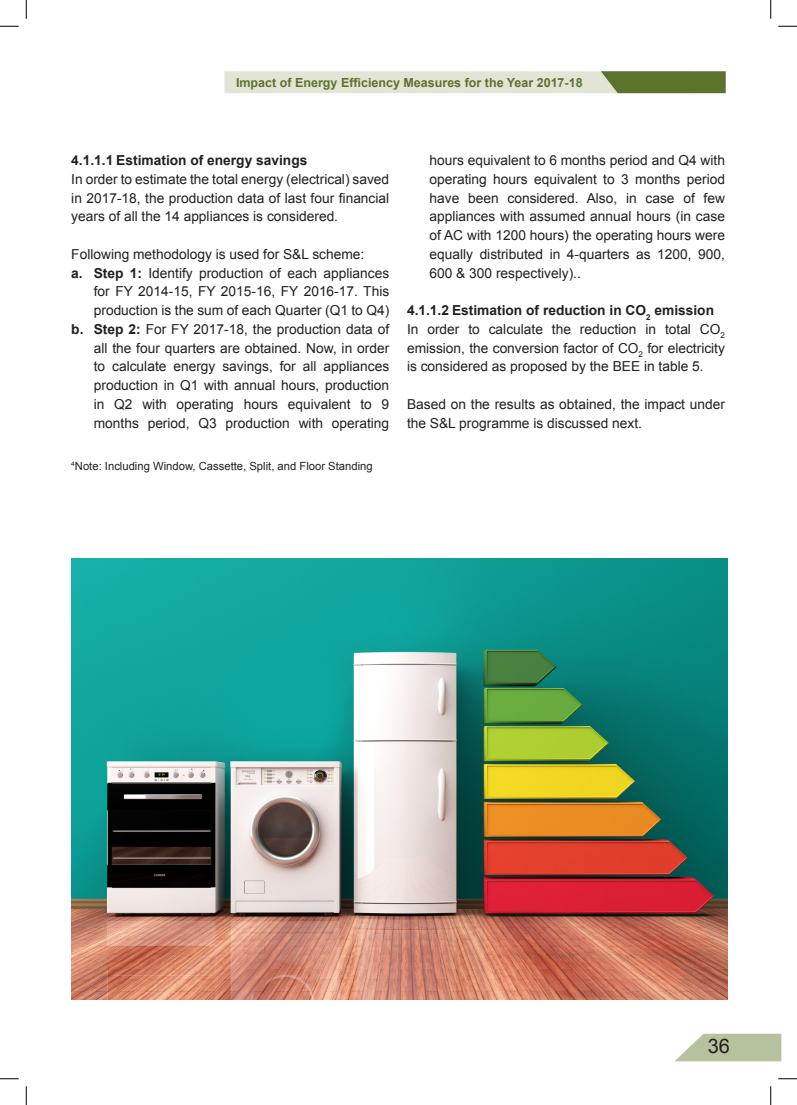
<style>
.page{position:relative;width:797px;height:1105px;background:#fff}
.page>*{position:absolute;margin:0;border:0;box-sizing:border-box;transform-origin:0 0}
.t1{font:20px "Arial";color:#231f20}
.t2{font:13.75px/18.8px "Arial";color:#231f20;text-align:justify}
.t3{font:700 13.75px "Arial";color:#231f20}
.t4{font:700 12.5px "Arial";color:#5c732e}
.t5{font:11.25px "Arial";color:#231f20}
.s1{font-weight:700}
</style>
<div class="page">
<div style="left:224px;top:71px;width:468px;height:22px;background:#e2e5d6"></div>
<svg style="left:601px;top:71px;width:124px;height:22px;background:#667b3b"></svg>
<svg style="left:675px;top:1034px;width:106px;height:27px;background:#becaa9"></svg>
<img style="left:71px;top:559px;width:657px;height:440px">
<svg style="left:0;top:25px;width:19px;height:2px"></svg>
<svg style="left:778px;top:25px;width:19px;height:2px"></svg>
<svg style="left:0;top:1078px;width:19px;height:1px"></svg>
<svg style="left:778px;top:1078px;width:19px;height:1px"></svg>
<svg style="left:25px;top:0;width:2px;height:19px"></svg>
<svg style="left:25px;top:1086px;width:2px;height:19px"></svg>
<svg style="left:770px;top:0;width:1px;height:19px"></svg>
<svg style="left:770px;top:1086px;width:1px;height:19px"></svg>
<p class="t4" style="left:236px;top:74px;width:348px">Impact of Energy Efficiency Measures for the Year 2017-18</p>
<p class="t3" style="left:71px;top:151px;width:238px">4.1.1.1 Estimation of energy savings</p>
<p class="t2" style="left:71px;top:170px;width:319px">In order to estimate the total energy (electrical) saved in 2017-18, the production data of last four financial years of all the 14 appliances is considered.</p>
<p class="t2" style="left:71px;top:245px;width:294px">Following methodology is used for S&amp;L scheme:</p>
<p class="t2" style="left:94px;top:263px;width:297px;text-indent:-22px"><span class="s1">a. Step 1:</span> Identify production of each appliances for FY 2014-15, FY 2015-16, FY 2016-17. This production is the sum of each Quarter (Q1 to Q4)</p>
<p class="t2" style="left:94px;top:320px;width:297px;text-indent:-22px"><span class="s1">b. Step 2:</span> For FY 2017-18, the production data of all the four quarters are obtained. Now, in order to calculate energy savings, for all appliances production in Q1 with annual hours, production in Q2 with operating hours equivalent to 9 months period, Q3 production with operating</p>
<p class="t5" style="left:71px;top:458px;width:303px"><sup>4</sup>Note: Including Window, Cassette, Split, and Floor Standing</p>
<p class="t2" style="left:429px;top:151px;width:297px">hours equivalent to 6 months period and Q4 with operating hours equivalent to 3 months period have been considered. Also, in case of few appliances with assumed annual hours (in case of AC with 1200 hours) the operating hours were equally distributed in 4-quarters as 1200, 900, 600 &amp; 300 respectively)..</p>
<p class="t3" style="left:407px;top:301px;width:308px">4.1.1.2 Estimation of reduction in CO<sub>2</sub> emission</p>
<p class="t2" style="left:407px;top:320px;width:319px">In order to calculate the reduction in total CO<sub>2 </sub>emission, the conversion factor of CO<sub>2</sub> for electricity is considered as proposed by the BEE in table 5.</p>
<p class="t2" style="left:407px;top:395px;width:319px">Based on the results as obtained, the impact under the S&amp;L programme is discussed next.</p>
<h1 class="t1" style="left:707px;top:1033px;width:24px">36</h1>
</div>
